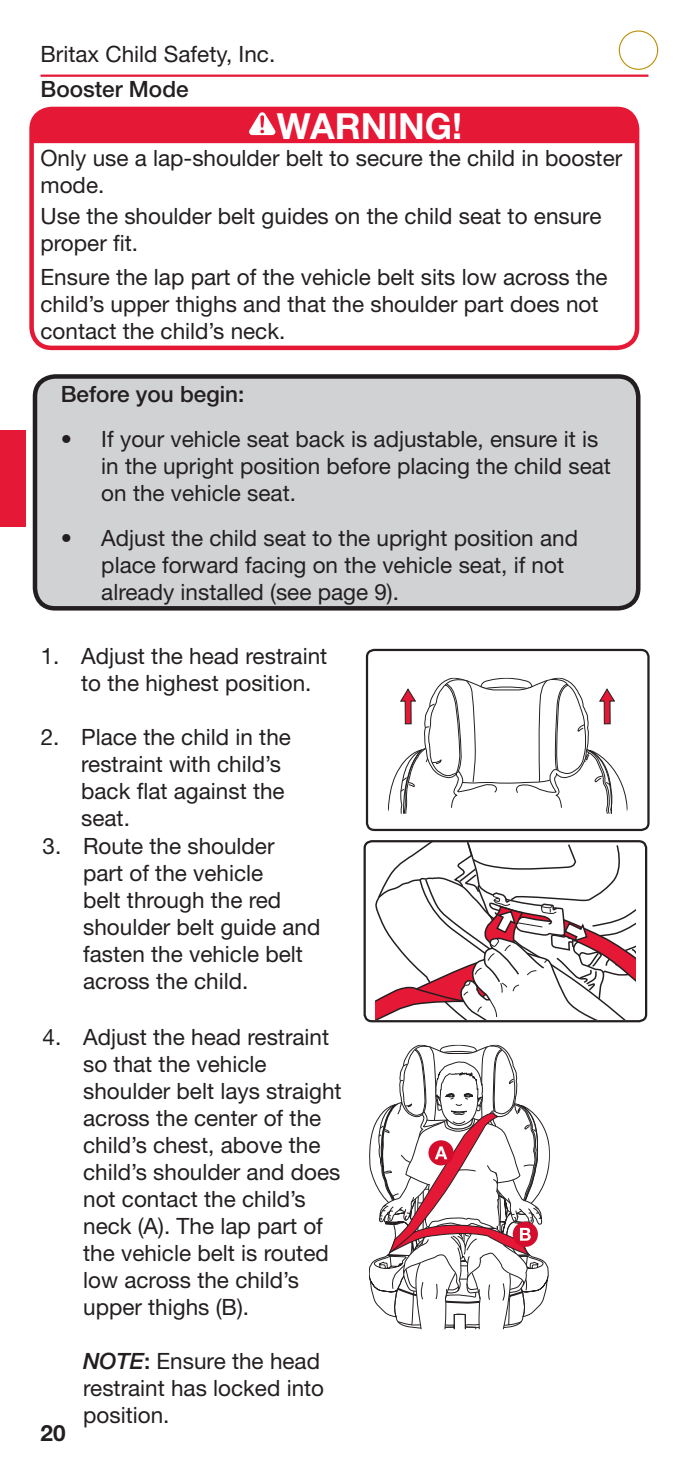
<style>
.page{position:relative;width:689px;height:1458px;background:#fff}
.page>*{position:absolute;margin:0;border:0;box-sizing:border-box;transform-origin:0 0}
.t1{font:700 36px "Helvetica Neue LT Std";color:#fff}
.t2{font:22.5px/27px "Helvetica Neue LT Std";color:#231f20}
.Warning_Text{font:500 22.5px "Helvetica Neue LT Std";color:#231f20}
.Header1{font:500 22.5px "Helvetica Neue LT Std";color:#231f20}
.t3{font:700 22.5px "Helvetica Neue LT Std";color:#231f20}
.s1{font-weight:500;font-style:italic}
.s2{font-weight:500}
</style>
<div class="page">
<div style="left:618px;top:30px;width:40px;height:40px;border:1px solid #bb9006;border-radius:50%"></div>
<div style="left:35px;top:376px;width:603px;height:232px;background:#d1d2d4;border-radius:20px"></div>
<div style="left:33px;top:374px;width:607px;height:237px;border:4px solid #231f20;border-radius:20px"></div>
<div style="left:34px;top:110px;width:604px;height:33px;background:#e51836"></div>
<svg style="left:388px;top:678px;width:239px;height:136px"></svg>
<svg style="left:375px;top:843px;width:260px;height:176px"></svg>
<div style="left:366px;top:649px;width:283px;height:182px;border:2px solid #231f20;border-radius:7px"></div>
<div style="left:363px;top:840px;width:284px;height:182px;border:2px solid #231f20;border-radius:7px"></div>
<svg style="left:369px;top:1045px;width:180px;height:284px"></svg>
<hr style="left:40px;top:75px;width:608px;height:2px;background:#e51836">
<div style="left:29px;top:107px;width:610px;height:243px;border:4px solid #e51836;border-radius:20px"></div>
<div style="left:0;top:430px;width:25px;height:96px;background:#e51836"></div>
<p class="t2" style="left:40px;top:40px;width:236px">Britax Child Safety, Inc.</p>
<p class="Header1" style="left:40px;top:76px;width:149px">Booster Mode</p>
<p class="t1" style="left:277px;top:104px;width:187px">WARNING!</p>
<p class="t2" style="left:40px;top:144px;width:583px">Only use a lap-shoulder belt to secure the child in booster mode.</p>
<p class="t2" style="left:40px;top:202px;width:562px">Use the shoulder belt guides on the child seat to ensure proper fit.</p>
<p class="t2" style="left:40px;top:263px;width:568px">Ensure the lap part of the vehicle belt sits low across the child’s upper thighs and that the shoulder part does not contact the child’s neck.</p>
<p class="Warning_Text" style="left:61px;top:381px;width:185px">Before you begin:</p>
<p class="t2" style="left:101px;top:425px;width:511px;text-indent:-40px">• If your vehicle seat back is adjustable, ensure it is in the upright position before placing the child seat on the vehicle seat.</p>
<p class="t2" style="left:101px;top:524px;width:478px;text-indent:-40px">• Adjust the child seat to the upright position and place forward facing on the vehicle seat, if not already installed (see page 9).</p>
<p class="t2" style="left:81px;top:642px;width:247px;text-indent:-40px">1. Adjust the head restraint to the highest position.</p>
<p class="t2" style="left:81px;top:723px;width:211px;text-indent:-40px">2. Place the child in the restraint with child’s back flat against the seat.</p>
<p class="t2" style="left:83px;top:833px;width:239px;text-indent:-40px">3. Route the shoulder<br>part of the vehicle<br>belt through the red shoulder belt guide and fasten the vehicle belt across the child.</p>
<p class="t2" style="left:83px;top:1023px;width:260px;text-indent:-40px">4. Adjust the head restraint so that the vehicle shoulder belt lays straight across the center of the child’s chest, above the child’s shoulder and does not contact the child’s neck (A). The lap part of the vehicle belt is routed low across the child’s upper thighs (B).</p>
<p class="t2" style="left:83px;top:1347px;width:242px"><span class="s1">NOTE</span><span class="s2">:</span> Ensure the head restraint has locked into position.</p>
<p class="t3" style="left:40px;top:1419px;width:27px">20</p>
</div>
